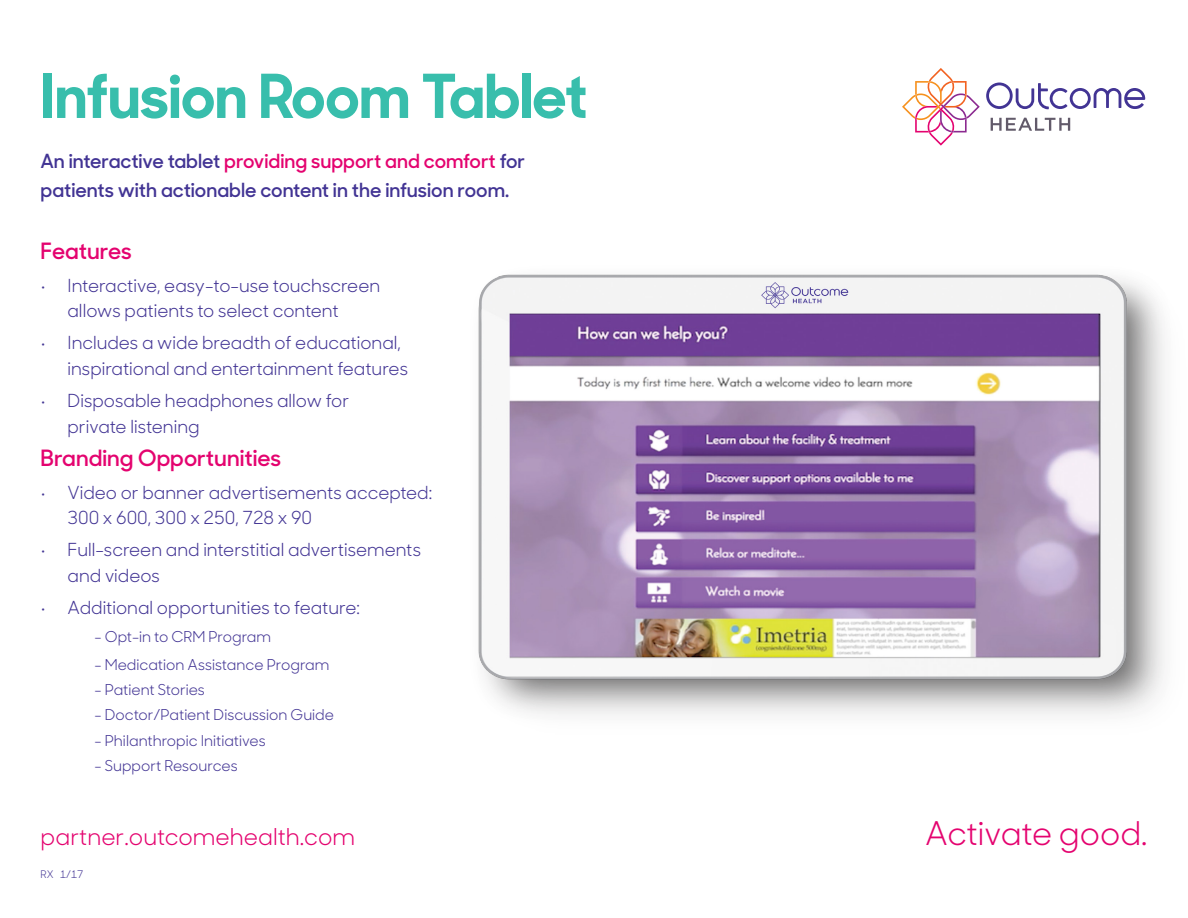
<style>
.page{position:relative;width:1188px;height:918px;background:#fff}
.page>*{position:absolute;margin:0;border:0;box-sizing:border-box;transform-origin:0 0}
.t1{font:700 60.6px "Sharp Sans Display No 1";color:#38beac}
.t2{font:32.7px "Sharp Sans Display No 1";color:#e4036f}
.t3{font:23.25px "Sharp Sans Display No 1";color:#e4036f}
.t4{font:600 22.5px "Sharp Sans Display No 1";color:#e4036f}
.t5{font:600 19.5px/28.5px "Sharp Sans Display No 1";color:#423494}
.t6{font:18px/25.5px "Sharp Sans Display No 1";color:#423494}
.t7{font:15px "Sharp Sans Display No 1";color:#423494}
.t8{font:10.5px "Sharp Sans Display No 1";color:#423494}
.s1{color:#e4036f}
</style>
<div class="page">
<img style="left:478px;top:274px;width:687px;height:441px">
<svg style="left:986px;top:83px;width:159px;height:26px"></svg>
<svg style="left:991px;top:118px;width:79px;height:13px"></svg>
<svg style="left:902px;top:68px;width:78px;height:78px"></svg>
<p class="t1" style="left:41px;top:46px;width:548px">Infusion Room Tablet</p>
<p class="t5" style="left:40px;top:146px;width:486px">An interactive tablet <span class="s1">providing support and comfort</span> for patients with actionable content in the infusion room.</p>
<p class="t4" style="left:40px;top:234px;width:93px">Features</p>
<p class="t6" style="left:68px;top:271px;width:314px;text-indent:-27px">• Interactive, easy-to-use touchscreen allows patients to select content</p>
<p class="t6" style="left:68px;top:329px;width:342px;text-indent:-27px">• Includes a wide breadth of educational, inspirational and entertainment features</p>
<p class="t6" style="left:68px;top:387px;width:283px;text-indent:-27px">• Disposable headphones allow for private listening</p>
<p class="t4" style="left:40px;top:441px;width:242px">Branding Opportunities</p>
<p class="t6" style="left:68px;top:478px;width:366px;text-indent:-27px">• Video or banner advertisements accepted:<br>300 x 600, 300 x 250, 728 x 90</p>
<p class="t6" style="left:68px;top:536px;width:355px;text-indent:-27px">• Full-screen and interstitial advertisements and videos</p>
<p class="t6" style="left:40px;top:594px;width:321px">• Additional opportunities to feature:</p>
<p class="t7" style="left:94px;top:625px;width:178px">- Opt-in to CRM Program</p>
<p class="t7" style="left:94px;top:652px;width:237px">- Medication Assistance Program</p>
<p class="t7" style="left:94px;top:678px;width:112px">- Patient Stories</p>
<p class="t7" style="left:94px;top:703px;width:241px">- Doctor/Patient Discussion Guide</p>
<p class="t7" style="left:94px;top:728px;width:173px">- Philanthropic Initiatives</p>
<p class="t7" style="left:94px;top:754px;width:145px">- Support Resources</p>
<p class="t3" style="left:40px;top:818px;width:316px">partner.outcomehealth.com</p>
<p class="t2" style="left:925px;top:807px;width:224px">Activate good.</p>
<p class="t8" style="left:40px;top:865px;width:44px">RX 1/17</p>
</div>
